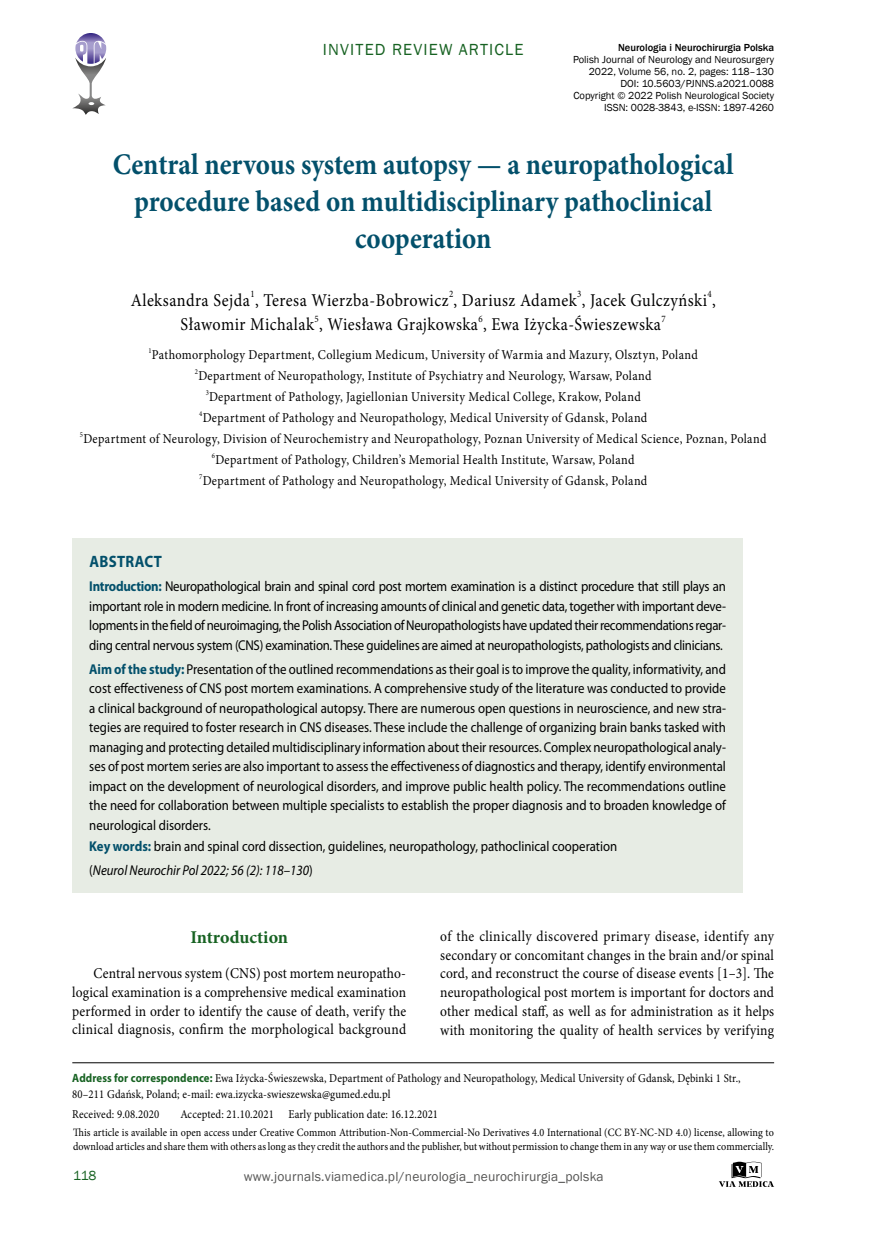
<style>
.page{position:relative;width:872px;height:1234px;background:#fff}
.page>*{position:absolute;margin:0;border:0;box-sizing:border-box;transform-origin:0 0}
.t1{font:700 30px/36.6px "Minion Pro";color:#03506b;text-align:center;scale:.9 1}
.t2{font:18px/24px "Minion Pro";letter-spacing:.03em;color:#000;text-align:center;scale:.9 1}
.t3{font:700 18px "Minion Pro";letter-spacing:-.005em;color:#176222}
.t4{font:16.5px "Franklin Gothic";letter-spacing:.07em;color:#176222}
.t5{font:700 16.5px "Myriad Pro";letter-spacing:.02em;color:#03506b;scale:.9 1}
.t6{font:15px/18.8px "Minion Pro";letter-spacing:.02em;color:#000;text-align:justify;scale:.9 1}
.t7{font:14.25px/19.5px "Myriad Pro";color:#000;text-align:justify;scale:.9 1}
.t8{font:13.5px "Minion Pro";letter-spacing:.025em;color:#000;scale:.9 1}
.t9{font:13.5px "Franklin Gothic";letter-spacing:.01em;color:#575756}
.t10{font:13.5px "Franklin Gothic";color:#176222}
.t11{font:12px/16.5px "Minion Pro";letter-spacing:.01em;color:#000;scale:.9 1}
.t12{font:11.25px/13.8px "Minion Pro";letter-spacing:.005em;color:#000;scale:.9 1}
.t13{font:10.5px/12px "Franklin Gothic";color:#000;text-align:right}
.t14{font:500 10.5px "Franklin Gothic";color:#000}
.t15{font:7.35px "Minion Pro";color:#000;scale:.9 1}
.s1{font-weight:700;color:#03506b}
.s2{font-style:italic}
.s3{font-family:"Myriad Pro";font-weight:700;color:#176222}
</style>
<div class="page">
<svg style="left:719px;top:1161px;width:55px;height:25px"></svg>
<svg style="left:72px;top:33px;width:34px;height:82px"></svg>
<hr style="left:72px;top:1062px;width:702px;height:1px;background:#000">
<div style="left:72px;top:538px;width:671px;height:353px;background:#e7ece4"></div>
<p class="t4" style="left:323px;top:39px;width:202px">INVITED REVIEW ARTICLE</p>
<p class="t14" style="left:618px;top:41px;width:157px">Neurologia i Neurochirurgia Polska</p>
<p class="t13" style="left:573px;top:54px;width:203px">Polish Journal of Neurology and Neurosurgery 2022, Volume 56, no. 2, pages: 118–130<br>DOI: 10.5603/PJNNS.a2021.0088<br>Copyright © 2022 Polish Neurological Society ISSN: 0028-3843, e-ISSN: 1897-4260</p>
<h1 class="t1" style="left:113px;top:146px;width:691px">Central nervous system autopsy — a neuropathological procedure based on multidisciplinary pathoclinical cooperation</h1>
<p class="t2" style="left:131px;top:288px;width:651px">Aleksandra Sejda<sup>1</sup>, Teresa Wierzba-Bobrowicz<sup>2</sup>, Dariusz Adamek<sup>3</sup>, Jacek Gulczyński<sup>4</sup>,<br>Sławomir Michalak<sup>5</sup>, Wiesława Grajkowska<sup>6</sup>, Ewa Iżycka-Świeszewska<sup>7</sup></p>
<p class="t15" style="left:148px;top:345px;width:5px">1</p>
<p class="t8" style="left:152px;top:345px;width:608px">Pathomorphology Department, Collegium Medicum, University of Warmia and Mazury, Olsztyn, Poland</p>
<p class="t15" style="left:195px;top:366px;width:5px">2</p>
<p class="t8" style="left:198px;top:366px;width:505px">Department of Neuropathology, Institute of Psychiatry and Neurology, Warsaw, Poland</p>
<p class="t15" style="left:206px;top:387px;width:5px">3</p>
<p class="t8" style="left:209px;top:387px;width:481px">Department of Pathology, Jagiellonian University Medical College, Krakow, Poland</p>
<p class="t15" style="left:199px;top:408px;width:5px">4</p>
<p class="t8" style="left:203px;top:408px;width:495px">Department of Pathology and Neuropathology, Medical University of Gdansk, Poland</p>
<p class="t15" style="left:80px;top:429px;width:5px">5</p>
<p class="t8" style="left:83px;top:429px;width:760px">Department of Neurology, Division of Neurochemistry and Neuropathology, Poznan University of Medical Science, Poznan, Poland</p>
<p class="t15" style="left:212px;top:450px;width:5px">6</p>
<p class="t8" style="left:215px;top:450px;width:467px">Department of Pathology, Children’s Memorial Health Institute, Warsaw, Poland</p>
<p class="t15" style="left:199px;top:471px;width:5px">7</p>
<p class="t8" style="left:203px;top:471px;width:495px">Department of Pathology and Neuropathology, Medical University of Gdansk, Poland</p>
<p class="t5" style="left:89px;top:552px;width:82px">ABSTRACT</p>
<p class="t7" style="left:89px;top:577px;width:709px"><span class="s1">Introduction:</span> Neuropathological brain and spinal cord post mortem examination is a distinct procedure that still plays an important role in modern medicine. In front of increasing amounts of clinical and genetic data, together with important deve&shy;lopments in the field of neuroimaging, the Polish Association of Neuropathologists have updated their recommendations regar&shy;ding central nervous system (CNS) examination. These guidelines are aimed at neuropathologists, pathologists and clinicians.</p>
<p class="t7" style="left:89px;top:659px;width:709px"><span class="s1">Aim of the study:</span> Presentation of the outlined recommendations as their goal is to improve the quality, informativity, and cost effectiveness of CNS post mortem examinations. A comprehensive study of the literature was conducted to provide a clinical background of neuropathological autopsy. There are numerous open questions in neuroscience, and new stra&shy;tegies are required to foster research in CNS diseases. These include the challenge of organizing brain banks tasked with managing and protecting detailed multidisciplinary information about their resources. Complex neuropathological analy&shy;ses of post mortem series are also important to assess the effectiveness of diagnostics and therapy, identify environmental impact on the development of neurological disorders, and improve public health policy. The recommendations outline the need for collaboration between multiple specialists to establish the proper diagnosis and to broaden knowledge of neurological disorders.</p>
<p class="t7" style="left:89px;top:834px;width:588px;line-height:23.7px"><span class="s1">Key words:</span> brain and spinal cord dissection, guidelines, neuropathology, pathoclinical cooperation (<span class="s2">Neurol Neurochir Pol 2022; 56 (2): 118–130</span>)</p>
<p class="t3" style="left:190px;top:924px;width:99px">Introduction</p>
<p class="t6" style="left:72px;top:963px;width:372px;text-indent:21px">Central nervous system (CNS) post mortem neuropatho&shy;logical examination is a comprehensive medical examination performed in order to identify the cause of death, verify the clinical diagnosis, confirm the morphological background</p>
<p class="t6" style="left:440px;top:926px;width:372px">of the clinically discovered primary disease, identify any secondary or concomitant changes in the brain and/or spinal cord, and reconstruct the course of disease events [1–3]. The neuropathological post mortem is important for doctors and other medical staff, as well as for administration as it helps with monitoring the quality of health services by verifying</p>
<p class="t11" style="left:72px;top:1069px;width:744px"><span class="s3">Address for correspondence:</span> Ewa Iżycka-Świeszewska, Department of Pathology and Neuropathology, Medical University of Gdansk, Dębinki 1 Str.,<br>80–211 Gdańsk, Poland; e-mail: ewa.izycka-swieszewska@gumed.edu.pl</p>
<p class="t11" style="left:72px;top:1105px;width:98px">Received: 9.08.2020</p>
<p class="t11" style="left:180px;top:1105px;width:288px">Accepted: 21.10.2021 Early publication date: 16.12.2021</p>
<p class="t12" style="left:73px;top:1125px;width:780px">This article is available in open access under Creative Common Attribution-Non-Commercial-No Derivatives 4.0 International (CC BY-NC-ND 4.0) license, allowing to download articles and share them with others as long as they credit the authors and the publisher, but without permission to change them in any way or use them commercially.</p>
<p class="t10" style="left:73px;top:1166px;width:25px">118</p>
<p class="t9" style="left:244px;top:1167px;width:361px">www.journals.viamedica.pl/neurologia_neurochirurgia_polska</p>
</div>
